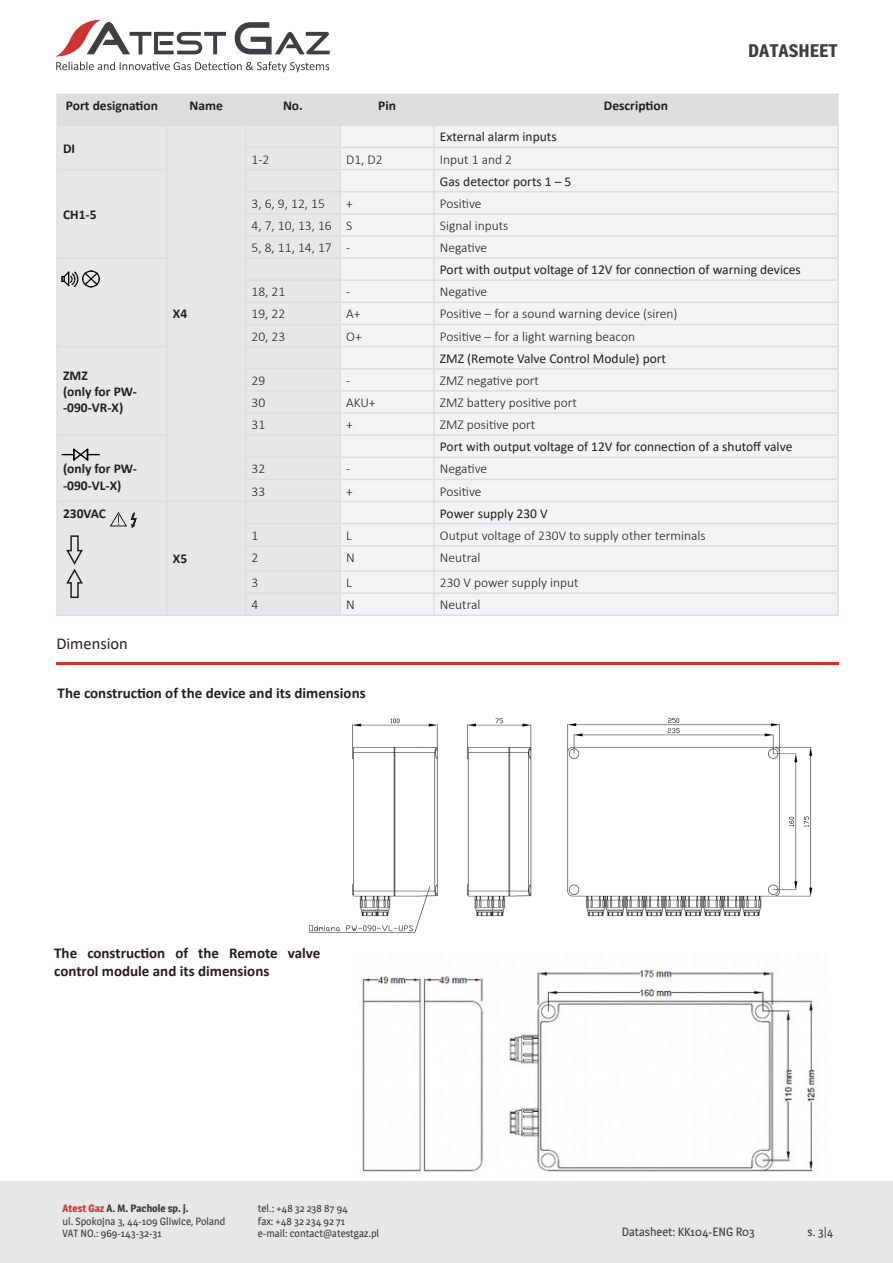
<style>
.page{position:relative;width:893px;height:1263px;background:#fff}
.page>*{position:absolute;margin:0;border:0;box-sizing:border-box;transform-origin:0 0}
.t1{font:700 18px "Magra";color:#3e3e3f}
.t2{font:16.5px "Calibri";color:#231f20}
.AG_treść_tekstu{font:700 15px/18px "Calibri";color:#231f20}
.t3{font:300 13.5px "Calibri";color:#231f20}
.t4{font:13.5px "Calibri";color:#231f20}
.t5{font:700 13.5px/16.2px "Calibri";color:#231f20}
.t6{font:12px "Magra";color:#3e3e3f}
.t7{font:10.5px/12.6px "Magra";color:#3e3e3f}
.s1{font-weight:700;color:#ce3232}
.s2{font-weight:700}
</style>
<div class="page">
<div style="left:0;top:1181px;width:893px;height:82px;background:#e6e7e9"></div>
<svg style="left:55px;top:19px;width:275px;height:53px"></svg>
<hr style="left:56px;top:662px;width:783px;height:2px;background:#ce3232">
<hr style="left:56px;top:126px;width:2px;height:21px;background:#dcdddf">
<hr style="left:56px;top:147px;width:2px;height:22px;background:#dcdddf">
<hr style="left:56px;top:169px;width:112px;height:1px;background:#dcdddf">
<hr style="left:56px;top:170px;width:2px;height:22px;background:#dcdddf">
<hr style="left:56px;top:192px;width:2px;height:22px;background:#dcdddf">
<hr style="left:56px;top:214px;width:2px;height:22px;background:#dcdddf">
<hr style="left:56px;top:236px;width:2px;height:21px;background:#dcdddf">
<hr style="left:837px;top:126px;width:2px;height:21px;background:#dcdddf">
<hr style="left:434px;top:147px;width:405px;height:1px;background:#dcdddf">
<hr style="left:837px;top:148px;width:2px;height:21px;background:#dcdddf">
<hr style="left:433px;top:235px;width:406px;height:2px;background:#dcdddf">
<hr style="left:837px;top:237px;width:2px;height:20px;background:#dcdddf">
<hr style="left:433px;top:324px;width:406px;height:1px;background:#dcdddf">
<hr style="left:837px;top:325px;width:2px;height:21px;background:#dcdddf">
<hr style="left:434px;top:169px;width:405px;height:1px;background:#dcdddf">
<hr style="left:837px;top:170px;width:2px;height:21px;background:#dcdddf">
<hr style="left:434px;top:191px;width:405px;height:1px;background:#dcdddf">
<hr style="left:837px;top:192px;width:2px;height:21px;background:#dcdddf">
<hr style="left:433px;top:257px;width:406px;height:2px;background:#dcdddf">
<hr style="left:837px;top:259px;width:2px;height:20px;background:#dcdddf">
<hr style="left:433px;top:279px;width:406px;height:2px;background:#dcdddf">
<hr style="left:837px;top:281px;width:2px;height:21px;background:#dcdddf">
<hr style="left:433px;top:346px;width:406px;height:1px;background:#dcdddf">
<hr style="left:837px;top:347px;width:2px;height:21px;background:#dcdddf">
<hr style="left:433px;top:368px;width:406px;height:1px;background:#dcdddf">
<hr style="left:837px;top:369px;width:2px;height:22px;background:#dcdddf">
<hr style="left:837px;top:391px;width:2px;height:22px;background:#dcdddf">
<hr style="left:837px;top:413px;width:2px;height:22px;background:#dcdddf">
<hr style="left:837px;top:435px;width:2px;height:22px;background:#dcdddf">
<hr style="left:837px;top:457px;width:2px;height:22px;background:#dcdddf">
<hr style="left:837px;top:479px;width:2px;height:22px;background:#dcdddf">
<hr style="left:837px;top:501px;width:2px;height:23px;background:#dcdddf">
<hr style="left:837px;top:524px;width:2px;height:22px;background:#dcdddf">
<hr style="left:837px;top:546px;width:2px;height:25px;background:#dcdddf">
<hr style="left:837px;top:571px;width:2px;height:22px;background:#dcdddf">
<hr style="left:837px;top:593px;width:2px;height:21px;background:#dcdddf">
<hr style="left:56px;top:257px;width:112px;height:2px;background:#dcdddf">
<hr style="left:56px;top:259px;width:2px;height:21px;background:#dcdddf">
<hr style="left:56px;top:280px;width:2px;height:22px;background:#dcdddf">
<hr style="left:56px;top:302px;width:2px;height:22px;background:#dcdddf">
<hr style="left:56px;top:324px;width:2px;height:22px;background:#dcdddf">
<hr style="left:434px;top:213px;width:405px;height:2px;background:#dcdddf">
<hr style="left:837px;top:215px;width:2px;height:20px;background:#dcdddf">
<hr style="left:433px;top:302px;width:406px;height:1px;background:#dcdddf">
<hr style="left:56px;top:346px;width:112px;height:1px;background:#dcdddf">
<hr style="left:56px;top:347px;width:2px;height:22px;background:#dcdddf">
<hr style="left:56px;top:369px;width:2px;height:22px;background:#dcdddf">
<hr style="left:56px;top:391px;width:2px;height:22px;background:#dcdddf">
<hr style="left:56px;top:413px;width:2px;height:21px;background:#dcdddf">
<hr style="left:56px;top:436px;width:2px;height:21px;background:#dcdddf">
<hr style="left:56px;top:457px;width:2px;height:22px;background:#dcdddf">
<hr style="left:56px;top:479px;width:2px;height:22px;background:#dcdddf">
<hr style="left:56px;top:502px;width:2px;height:22px;background:#dcdddf">
<hr style="left:56px;top:524px;width:2px;height:22px;background:#dcdddf">
<hr style="left:56px;top:546px;width:2px;height:25px;background:#dcdddf">
<hr style="left:56px;top:571px;width:2px;height:22px;background:#dcdddf">
<hr style="left:56px;top:593px;width:2px;height:21px;background:#dcdddf">
<hr style="left:837px;top:303px;width:2px;height:21px;background:#dcdddf">
<hr style="left:56px;top:434px;width:112px;height:2px;background:#dcdddf">
<hr style="left:56px;top:501px;width:111px;height:1px;background:#dcdddf">
<hr style="left:56px;top:614px;width:111px;height:2px;background:#dcdddf">
<hr style="left:167px;top:614px;width:79px;height:2px;background:#dcdddf">
<hr style="left:246px;top:614px;width:94px;height:2px;background:#dcdddf">
<hr style="left:340px;top:614px;width:94px;height:2px;background:#dcdddf">
<hr style="left:434px;top:614px;width:405px;height:2px;background:#dcdddf">
<hr style="left:56px;top:94px;width:111px;height:1px;background:#dcdddf">
<hr style="left:56px;top:95px;width:2px;height:30px;background:#dcdddf">
<hr style="left:434px;top:94px;width:405px;height:1px;background:#dcdddf">
<hr style="left:837px;top:95px;width:2px;height:30px;background:#dcdddf">
<hr style="left:56px;top:125px;width:111px;height:1px;background:#dcdddf">
<hr style="left:434px;top:125px;width:405px;height:1px;background:#dcdddf">
<svg style="left:58px;top:94px;width:779px;height:521px"></svg>
<img style="left:308px;top:717px;width:505px;height:216px">
<img style="left:362px;top:970px;width:453px;height:203px">
<p class="t5" style="left:66px;top:98px;width:94px">Port designation</p>
<p class="t5" style="left:190px;top:98px;width:35px">Name</p>
<p class="t5" style="left:283px;top:98px;width:21px">No.</p>
<p class="t5" style="left:378px;top:98px;width:19px">Pin</p>
<p class="t5" style="left:604px;top:98px;width:66px">Description</p>
<p class="t5" style="left:63px;top:140px;width:14px">DI</p>
<p class="t4" style="left:440px;top:128px;width:118px">External alarm inputs</p>
<p class="t3" style="left:252px;top:151px;width:19px">1-2</p>
<p class="t3" style="left:346px;top:151px;width:38px">D1, D2</p>
<p class="t3" style="left:440px;top:151px;width:74px">Input 1 and 2</p>
<p class="t4" style="left:440px;top:172px;width:133px">Gas detector ports 1 – 5</p>
<h1 class="t1" style="left:748px;top:39px;width:91px">DATASHEET</h1>
<p class="t5" style="left:63px;top:206px;width:35px">CH1-5</p>
<p class="t5" style="left:63px;top:367px;width:26px">ZMZ</p>
<p class="t5" style="left:63px;top:383px;width:75px">(only for PW--090-VR-X)</p>
<p class="t5" style="left:63px;top:461px;width:75px">(only for PW--090-VL-X)</p>
<p class="t5" style="left:63px;top:505px;width:44px">230VAC</p>
<p class="t2" style="left:56px;top:632px;width:73px">Dimension</p>
<p class="t5" style="left:173px;top:306px;width:16px">X4</p>
<p class="t5" style="left:173px;top:551px;width:16px">X5</p>
<p class="t3" style="left:252px;top:195px;width:75px">3, 6, 9, 12, 15</p>
<p class="t3" style="left:346px;top:195px;width:8px">+</p>
<p class="t3" style="left:440px;top:195px;width:43px">Positive</p>
<p class="t3" style="left:252px;top:217px;width:82px">4, 7, 10, 13, 16</p>
<p class="t3" style="left:346px;top:217px;width:8px">S</p>
<p class="t3" style="left:440px;top:217px;width:70px">Signal inputs</p>
<p class="t3" style="left:252px;top:239px;width:82px">5, 8, 11, 14, 17</p>
<p class="t3" style="left:346px;top:239px;width:6px">-</p>
<p class="t3" style="left:440px;top:239px;width:49px">Negative</p>
<p class="t4" style="left:440px;top:260px;width:362px">Port with output voltage of 12V for connection of warning devices</p>
<p class="t3" style="left:252px;top:283px;width:35px">18, 21</p>
<p class="t3" style="left:346px;top:283px;width:6px">-</p>
<p class="t3" style="left:440px;top:283px;width:49px">Negative</p>
<p class="t3" style="left:252px;top:306px;width:35px">19, 22</p>
<p class="t3" style="left:346px;top:306px;width:16px">A+</p>
<p class="t3" style="left:440px;top:306px;width:239px">Positive – for a sound warning device (siren)</p>
<p class="t3" style="left:252px;top:328px;width:35px">20, 23</p>
<p class="t3" style="left:346px;top:328px;width:17px">O+</p>
<p class="t3" style="left:440px;top:328px;width:197px">Positive – for a light warning beacon</p>
<p class="t4" style="left:440px;top:349px;width:228px">ZMZ (Remote Valve Control Module) port</p>
<p class="t3" style="left:252px;top:372px;width:15px">29</p>
<p class="t3" style="left:346px;top:372px;width:6px">-</p>
<p class="t3" style="left:440px;top:372px;width:100px">ZMZ negative port</p>
<p class="t3" style="left:252px;top:394px;width:15px">30</p>
<p class="t3" style="left:346px;top:394px;width:31px">AKU+</p>
<p class="t3" style="left:440px;top:394px;width:139px">ZMZ battery positive port</p>
<p class="t3" style="left:252px;top:416px;width:15px">31</p>
<p class="t3" style="left:346px;top:416px;width:8px">+</p>
<p class="t3" style="left:440px;top:416px;width:97px">ZMZ positive port</p>
<p class="t4" style="left:440px;top:437px;width:354px">Port with output voltage of 12V for connection of a shutoff valve</p>
<p class="t3" style="left:252px;top:460px;width:15px">32</p>
<p class="t3" style="left:346px;top:460px;width:6px">-</p>
<p class="t3" style="left:440px;top:460px;width:49px">Negative</p>
<p class="t3" style="left:252px;top:483px;width:15px">33</p>
<p class="t3" style="left:346px;top:483px;width:8px">+</p>
<p class="t3" style="left:440px;top:483px;width:43px">Positive</p>
<p class="t4" style="left:440px;top:504px;width:109px">Power supply 230 V</p>
<p class="t3" style="left:252px;top:527px;width:8px">1</p>
<p class="t3" style="left:346px;top:527px;width:7px">L</p>
<p class="t3" style="left:440px;top:527px;width:267px">Output voltage of 230V to supply other terminals</p>
<p class="t3" style="left:252px;top:549px;width:8px">2</p>
<p class="t3" style="left:346px;top:549px;width:10px">N</p>
<p class="t3" style="left:440px;top:549px;width:42px">Neutral</p>
<p class="t3" style="left:252px;top:574px;width:8px">3</p>
<p class="t3" style="left:346px;top:574px;width:7px">L</p>
<p class="t3" style="left:440px;top:574px;width:140px">230 V power supply input</p>
<p class="t3" style="left:252px;top:596px;width:8px">4</p>
<p class="t3" style="left:346px;top:596px;width:10px">N</p>
<p class="t3" style="left:440px;top:596px;width:42px">Neutral</p>
<p class="AG_treść_tekstu" style="left:58px;top:683px;width:310px">The construction of the device and its dimensions</p>
<p class="AG_treść_tekstu" style="left:54px;top:943px;width:268px">The construction of the Remote valve control module and its dimensions</p>
<p class="t7" style="left:63px;top:1202px;width:164px"><span class="s1">Atest Gaz</span> <span class="s2">A. M. Pachole sp. j.<br></span>ul. Spokojna 3, 44-109 Gliwice, Poland<br>VAT NO.: 969-143-32-31</p>
<p class="t7" style="left:258px;top:1202px;width:123px">tel.: +48 32 238 87 94<br>fax: +48 32 234 92 71<br>e-mail: contact@atestgaz.pl</p>
<p class="t6" style="left:622px;top:1225px;width:134px">Datasheet: KK104-ENG R03</p>
<p class="t6" style="left:807px;top:1225px;width:27px">s. 3|4</p>
</div>
